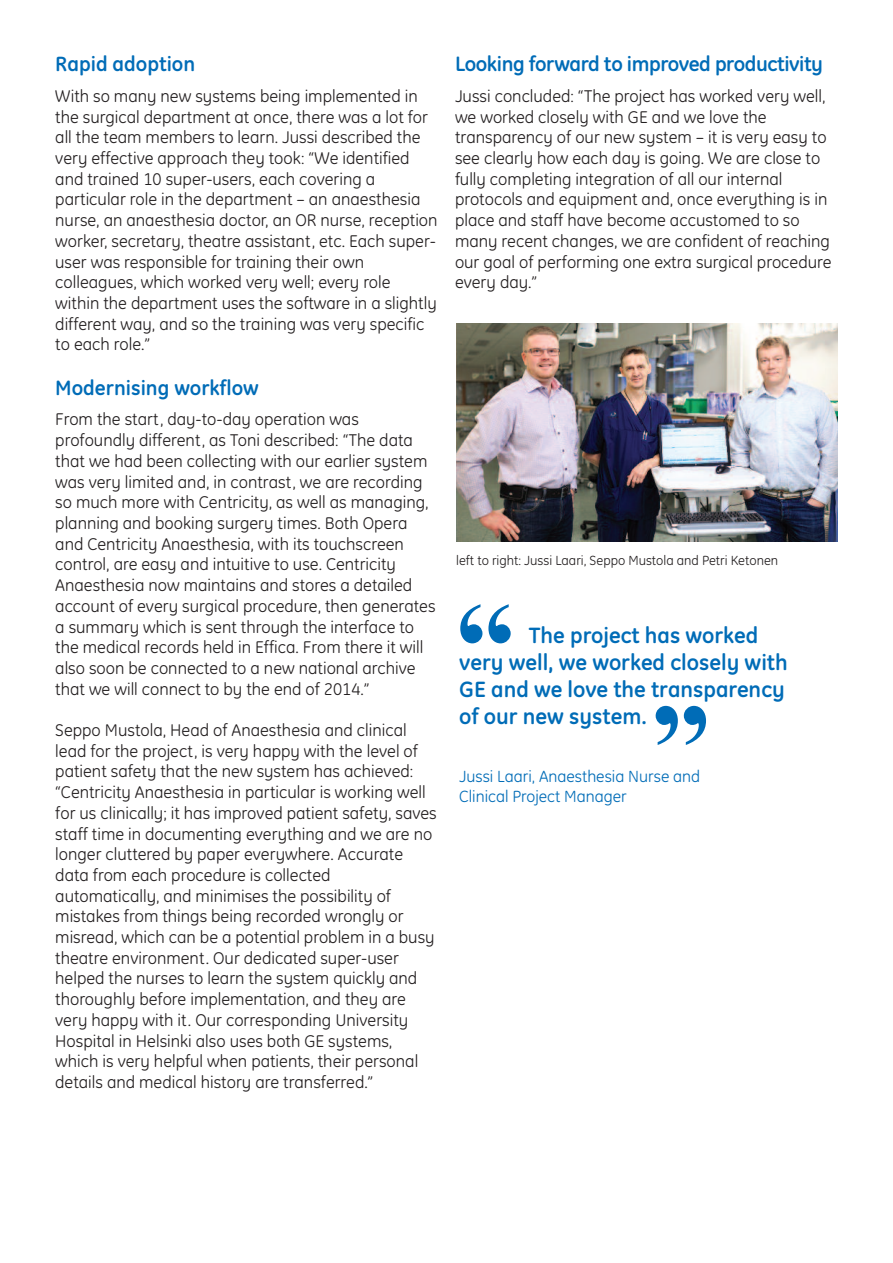
<style>
.page{position:relative;width:893px;height:1263px;background:#fff}
.page>*{position:absolute;margin:0;border:0;box-sizing:border-box;transform-origin:0 0}
.t1{font:700 120px "Times New Roman";color:#006cb7}
.t2{font:700 22.5px/27px "GE Inspira";color:#006cb7}
.t3{font:700 21px "GE Inspira";letter-spacing:-.01em;color:#006cb7}
.t4{font:17.25px/20.7px "GE Inspira";color:#231f20}
.t5{font:16.5px/19.8px "GE Inspira";color:#006cb7}
.t6{font:13.5px "GE Inspira";color:#231f20}
</style>
<div class="page">
<img style="left:456px;top:323px;width:382px;height:219px">
<p class="t3" style="left:55px;top:52px;width:142px">Rapid adoption</p>
<p class="t4" style="left:55px;top:86px;width:384px">With so many new systems being implemented in the surgical department at once, there was a lot for all the team members to learn. Jussi described the very effective approach they took: “We identified and trained 10 super-users, each covering a particular role in the department – an anaesthesia nurse, an anaesthesia doctor, an OR nurse, reception worker, secretary, theatre assistant, etc. Each super&shy;user was responsible for training their own colleagues, which worked very well; every role within the department uses the software in a slightly different way, and so the training was very specific to each role.”</p>
<p class="t3" style="left:55px;top:375px;width:205px">Modernising workflow</p>
<p class="t4" style="left:55px;top:409px;width:382px">From the start, day-to-day operation was profoundly different, as Toni described: “The data that we had been collecting with our earlier system was very limited and, in contrast, we are recording so much more with Centricity, as well as managing, planning and booking surgery times. Both Opera and Centricity Anaesthesia, with its touchscreen control, are easy and intuitive to use. Centricity Anaesthesia now maintains and stores a detailed account of every surgical procedure, then generates a summary which is sent through the interface to the medical records held in Effica. From there it will also soon be connected to a new national archive that we will connect to by the end of 2014.”</p>
<p class="t4" style="left:55px;top:720px;width:383px">Seppo Mustola, Head of Anaesthesia and clinical lead for the project, is very happy with the level of patient safety that the new system has achieved: “Centricity Anaesthesia in particular is working well for us clinically; it has improved patient safety, saves staff time in documenting everything and we are no longer cluttered by paper everywhere. Accurate data from each procedure is collected automatically, and minimises the possibility of mistakes from things being recorded wrongly or misread, which can be a potential problem in a busy theatre environment. Our dedicated super-user helped the nurses to learn the system quickly and thoroughly before implementation, and they are very happy with it. Our corresponding University Hospital in Helsinki also uses both GE systems, which is very helpful when patients, their personal details and medical history are transferred.”</p>
<p class="t3" style="left:455px;top:52px;width:370px">Looking forward to improved productivity</p>
<p class="t4" style="left:455px;top:86px;width:378px">Jussi concluded: “The project has worked very well, we worked closely with GE and we love the transparency of our new system – it is very easy to see clearly how each day is going. We are close to fully completing integration of all our internal protocols and equipment and, once everything is in place and staff have become accustomed to so many recent changes, we are confident of reaching our goal of performing one extra surgical procedure every day.”</p>
<p class="t6" style="left:456px;top:553px;width:323px">left to right: Jussi Laari, Seppo Mustola and Petri Ketonen</p>
<h1 class="t1" style="left:455px;top:574px;width:61px">“</h1>
<h2 class="t2" style="left:459px;top:622px;width:330px;text-indent:70px">The project has worked very well, we worked closely with<br>GE and we love the transparency of our new system.</h2>
<h1 class="t1" style="left:651px;top:675px;width:61px">”</h1>
<p class="t5" style="left:459px;top:767px;width:242px">Jussi Laari, Anaesthesia Nurse and<br>Clinical Project Manager</p>
</div>
